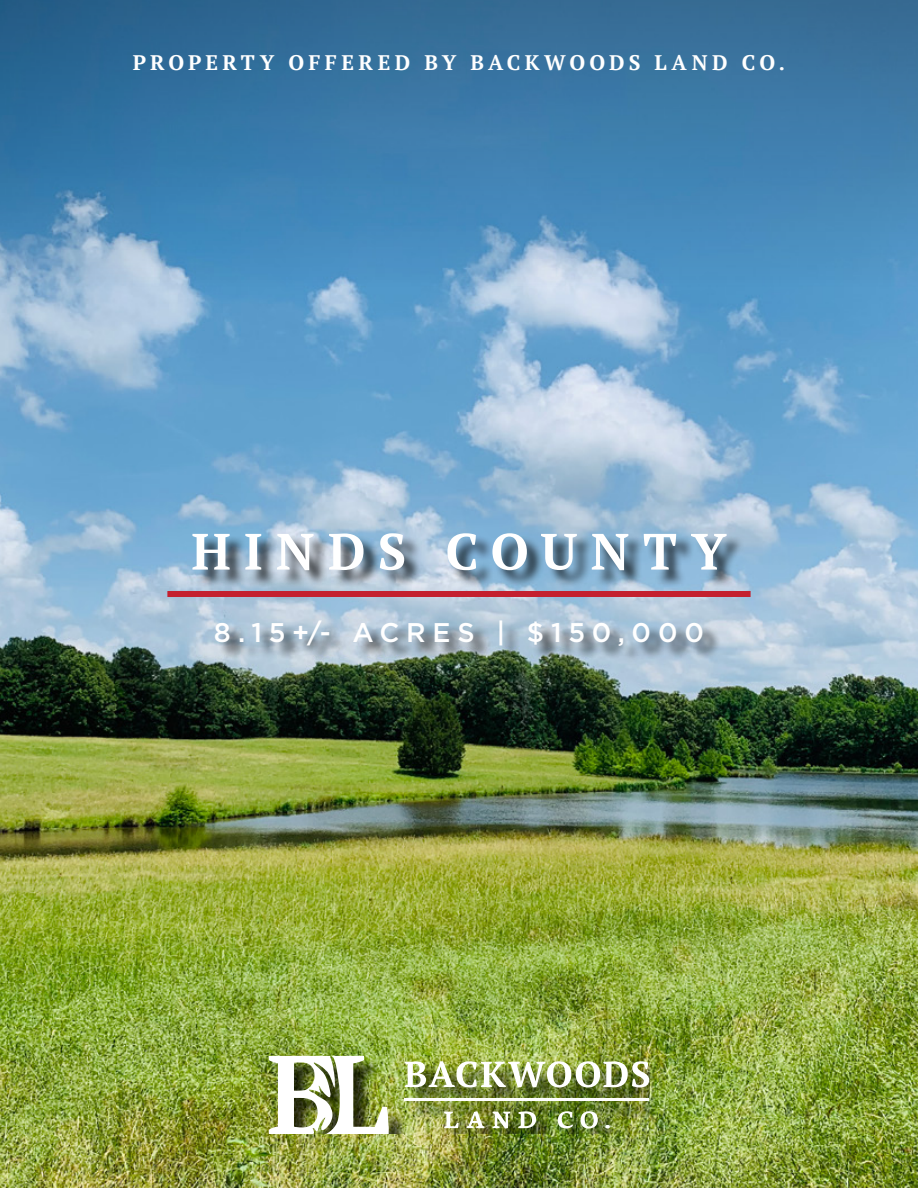
<style>
.page{position:relative;width:918px;height:1188px;background:#fff}
.page>*{position:absolute;margin:0;border:0;box-sizing:border-box;transform-origin:0 0}
.t1{font:700 51px "PT Serif";letter-spacing:.26em;color:#fff}
.t2{font:500 27px "Gotham";letter-spacing:.25em;color:#fff}
.t3{font:700 21px "PT Serif";letter-spacing:.195em;color:#fff}
</style>
<div class="page">
<img style="left:0;top:0;width:918px;height:1188px">
<div style="left:272px;top:1058px;width:377px;height:76px;background:#000;opacity:.75"></div>
<img style="left:405px;top:1061px;width:244px;height:26px">
<svg style="left:444px;top:1112px;width:15px;height:16px"></svg>
<svg style="left:466px;top:1111px;width:18px;height:17px"></svg>
<svg style="left:492px;top:1112px;width:18px;height:17px"></svg>
<svg style="left:518px;top:1111px;width:18px;height:17px"></svg>
<svg style="left:558px;top:1111px;width:15px;height:17px"></svg>
<svg style="left:581px;top:1111px;width:17px;height:18px"></svg>
<svg style="left:605px;top:1125px;width:5px;height:4px"></svg>
<hr style="left:405px;top:1098px;width:244px;height:2px;background:#fff">
<img style="left:269px;top:1056px;width:120px;height:78px">
<div style="left:196px;top:536px;width:550px;height:127px;background:#000;opacity:.75"></div>
<div style="left:167px;top:591px;width:584px;height:6px;background:#c4202f"></div>
<p class="t3" style="left:133px;top:49px;width:654px">PROPERTY OFFERED BY BACKWOODS LAND CO.</p>
<h1 class="t1" style="left:191px;top:518px;width:537px">HINDS COUNTY</h1>
<p class="t2" style="left:214px;top:614px;width:492px">8.15+/- ACRES | $150,000</p>
</div>
